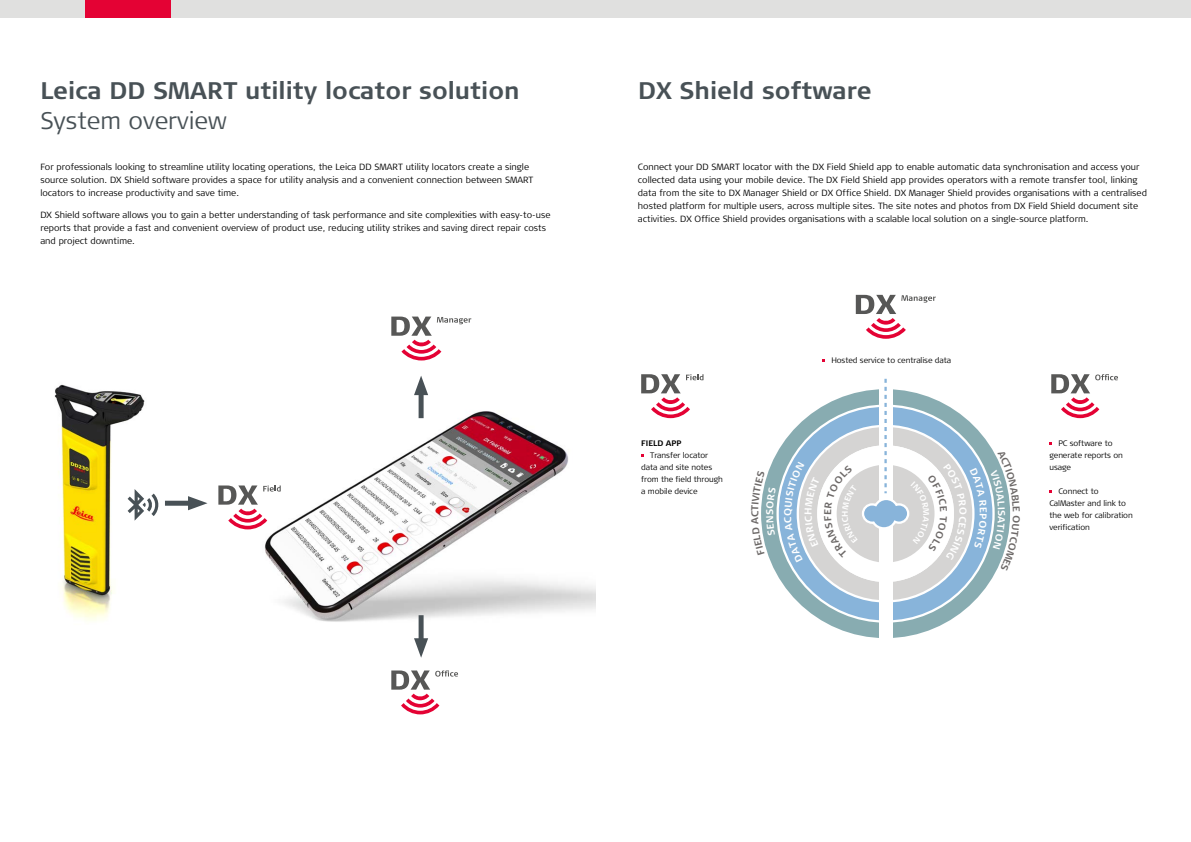
<style>
.page{position:relative;width:1191px;height:842px;background:#fff}
.page>*{position:absolute;margin:0;border:0;box-sizing:border-box;transform-origin:0 0}
.t1{font:700 24px "Signa Column";color:#485156}
.t2{font:300 24px "Signa Column";color:#485156}
.t3{font:700 9.8px "Signa Column";color:#fff}
.t4{font:300 9px/13px "Signa Column";color:#000}
.t5{font:700 8.2px "Signa Column";color:#fff}
.t6{font:300 8px/12px "Signa Column";letter-spacing:-.01em;color:#000}
.t7{font:700 8px "Signa Column";color:#000}
</style>
<div class="page">
<img style="left:207px;top:395px;width:388px;height:243px">
<img style="left:54px;top:384px;width:135px;height:237px">
<div style="left:0;top:0;width:1191px;height:17px;background:#e0e0df"></div>
<div style="left:85px;top:0;width:85px;height:17px;background:#e40234"></div>
<svg style="left:128px;top:489px;width:32px;height:32px"></svg>
<svg style="left:218px;top:485px;width:63px;height:44px"></svg>
<svg style="left:641px;top:374px;width:62px;height:44px"></svg>
<svg style="left:391px;top:317px;width:80px;height:43px"></svg>
<svg style="left:855px;top:295px;width:80px;height:44px"></svg>
<svg style="left:391px;top:670px;width:67px;height:44px"></svg>
<svg style="left:1051px;top:374px;width:67px;height:44px"></svg>
<div style="left:165px;top:501px;width:31px;height:5px;background:#485156"></div>
<svg style="left:188px;top:496px;width:19px;height:14px"></svg>
<div style="left:418px;top:387px;width:5px;height:31px;background:#485156"></div>
<svg style="left:414px;top:376px;width:14px;height:19px"></svg>
<div style="left:418px;top:615px;width:5px;height:31px;background:#485156"></div>
<svg style="left:414px;top:638px;width:14px;height:20px"></svg>
<div style="left:760px;top:388px;width:251px;height:251px;background:#88acb1;border-radius:50%"></div>
<svg style="left:777px;top:406px;width:216px;height:216px;background:#9cc0e0"></svg>
<svg style="left:798px;top:426px;width:175px;height:175px;background:#dedddc"></svg>
<div style="left:879px;top:388px;width:13px;height:251px;background:#fff"></div>
<svg style="left:760px;top:471px;width:9px;height:84px"></svg>
<svg style="left:784px;top:378px;width:227px;height:194px"></svg>
<h1 class="t1" style="left:40px;top:75px;width:481px">Leica DD SMART utility locator solution</h1>
<h1 class="t2" style="left:40px;top:105px;width:188px">System overview</h1>
<p class="t4" style="left:40px;top:161px;width:494px">For professionals looking to streamline utility locating operations, the Leica DD SMART utility locators create a single source solution. DX Shield software provides a space for utility analysis and a convenient connection between SMART locators to increase productivity and save time.</p>
<p class="t4" style="left:40px;top:208px;width:512px">DX Shield software allows you to gain a better understanding of task performance and site complexities with easy-to-use reports that provide a fast and convenient overview of product use, reducing utility strikes and saving direct repair costs and project downtime.</p>
<h1 class="t1" style="left:638px;top:75px;width:235px">DX Shield software</h1>
<p class="t4" style="left:638px;top:161px;width:510px">Connect your DD SMART locator with the DX Field Shield app to enable automatic data synchronisation and access your collected data using your mobile device. The DX Field Shield app provides operators with a remote transfer tool, linking data from the site to DX Manager Shield or DX Office Shield. DX Manager Shield provides organisations with a centralised hosted platform for multiple users, across multiple sites. The site notes and photos from DX Field Shield document site activities. DX Office Shield provides organisations with a scalable local solution on a single-source platform.</p>
<p class="t7" style="left:641px;top:438px;width:42px">FIELD APP</p>
<p class="t6" style="left:641px;top:449px;width:83px;text-indent:9px">Transfer locator data and site notes from the field through a mobile device</p>
<p class="t6" style="left:831px;top:355px;width:121px">Hosted service to centralise data</p>
<p class="t5" style="left:839px;top:516px;width:8px;rotate:-90deg">H</p>
<p class="t3" style="left:1007px;top:510px;width:8px;rotate:90deg">S</p>
<p class="t6" style="left:1049px;top:437px;width:75px;text-indent:9px">PC software to generate reports on usage</p>
<p class="t6" style="left:1049px;top:485px;width:85px;text-indent:9px">Connect to<br>CalMaster and link to the web for calibration verification</p>
</div>
